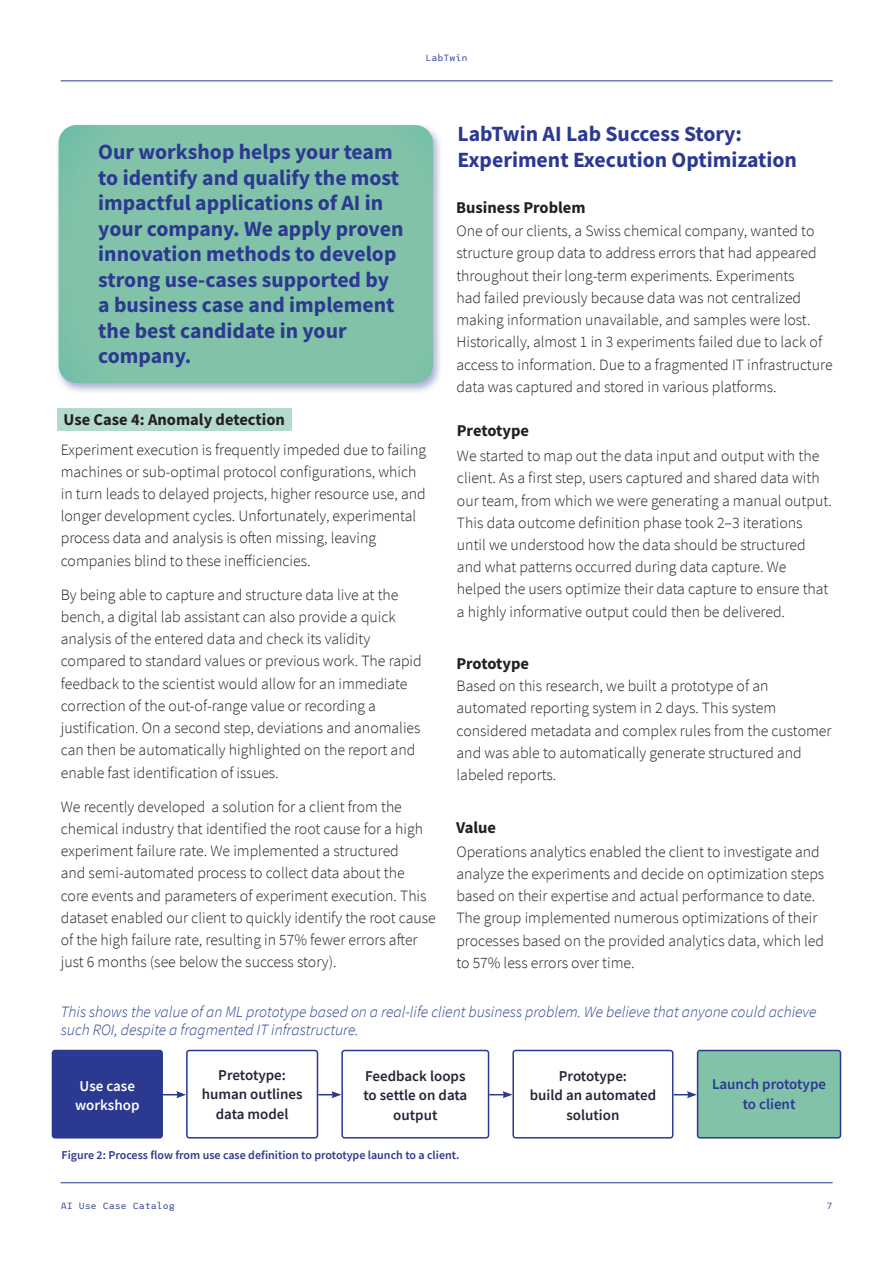
<style>
.page{position:relative;width:893px;height:1263px;background:#fff}
.page>*{position:absolute;margin:0;border:0;box-sizing:border-box;transform-origin:0 0}
.t1{font:700 21.75px/25.5px "Source Sans Pro";color:#2b3990}
.t2{font:700 16.5px "Source Sans Pro";color:#231f20}
.t3{font:300 15.75px/22.2px "Source Sans Pro";color:#231f20}
.t4{font:italic 300 15.75px/18px "Source Sans Pro";color:#253f8e}
.t5{font:600 15px/19.5px "Source Sans Pro";color:#252536;text-align:center}
.t6{font:600 15px/19.5px "Source Sans Pro";color:#2b3990;text-align:center}
.t7{font:600 15px/19.5px "Source Sans Pro";color:#fff}
.t8{font:600 12px "Source Sans Pro";color:#2b3990}
.t9{font:9px "League Mono";color:#2b3990}
</style>
<div class="page">
<hr style="left:61px;top:81px;width:771px;height:1px;background:#2b3990">
<hr style="left:61px;top:1182px;width:771px;height:1px;background:#2b3990">
<div style="left:58px;top:408px;width:234px;height:22px;background:#b4dacb"></div>
<div style="left:512px;top:1050px;width:161px;height:88px;border:2px solid #2b3990;border-radius:3px"></div>
<div style="left:341px;top:1050px;width:148px;height:88px;border:2px solid #2b3990;border-radius:3px"></div>
<div style="left:52px;top:1050px;width:110px;height:88px;background:#2b3990;border-radius:3px"></div>
<div style="left:52px;top:1050px;width:111px;height:88px;border:2px solid #2b3990;border-radius:3px"></div>
<svg style="left:163px;top:1091px;width:23px;height:7px"></svg>
<svg style="left:489px;top:1091px;width:23px;height:7px"></svg>
<svg style="left:318px;top:1091px;width:23px;height:7px"></svg>
<svg style="left:674px;top:1091px;width:23px;height:7px"></svg>
<div style="left:698px;top:1050px;width:142px;height:88px;background:#82c2a9;border-radius:3px"></div>
<div style="left:697px;top:1050px;width:144px;height:88px;border:2px solid #2b3990;border-radius:3px"></div>
<div style="left:186px;top:1050px;width:132px;height:88px;border:2px solid #2b3990;border-radius:3px"></div>
<div style="left:55px;top:122px;width:388px;height:273px;background:#2b3990;opacity:.4"></div>
<div style="left:59px;top:125px;width:374px;height:258px;background:#82c2a9"></div>
<p class="t9" style="left:425px;top:51px;width:44px">LabTwin</p>
<p class="t1" style="left:98px;top:139px;width:307px">Our workshop helps your team to identify and qualify the most impactful applications of AI in your company. We apply proven innovation methods to develop strong use-cases supported by a business case and implement the best candidate in your company.</p>
<p class="t2" style="left:64px;top:408px;width:223px">Use Case 4: Anomaly detection</p>
<h1 class="t1" style="left:457px;top:120px;width:341px;line-height:26.1px">LabTwin AI Lab Success Story:<br>Experiment Execution Optimization</h1>
<p class="t2" style="left:456px;top:196px;width:131px">Business Problem</p>
<p class="t3" style="left:456px;top:220px;width:378px">One of our clients, a Swiss chemical company, wanted to structure group data to address errors that had appeared throughout their long-term experiments. Experiments<br>had failed previously because data was not centralized making information unavailable, and samples were lost.<br>Historically, almost 1 in 3 experiments failed due to lack of access to information. Due to a fragmented IT infrastructure data was captured and stored in various platforms.</p>
<p class="t2" style="left:457px;top:419px;width:74px">Pretotype</p>
<p class="t3" style="left:61px;top:438px;width:367px">Experiment execution is frequently impeded due to failing machines or sub-optimal protocol configurations, which in turn leads to delayed projects, higher resource use, and longer development cycles. Unfortunately, experimental process data and analysis is often missing, leaving companies blind to these inefficiencies.</p>
<p class="t3" style="left:61px;top:583px;width:362px">By being able to capture and structure data live at the bench, a digital lab assistant can also provide a quick analysis of the entered data and check its validity compared to standard values or previous work. The rapid feedback to the scientist would allow for an immediate correction of the out-of-range value or recording a justification. On a second step, deviations and anomalies can then be automatically highlighted on the report and enable fast identification of issues.</p>
<p class="t3" style="left:61px;top:795px;width:377px">We recently developed a solution for a client from the chemical industry that identified the root cause for a high experiment failure rate. We implemented a structured<br>and semi-automated process to collect data about the core events and parameters of experiment execution. This dataset enabled our client to quickly identify the root cause of the high failure rate, resulting in 57% fewer errors after just 6 months (see below the success story).</p>
<p class="t3" style="left:457px;top:445px;width:377px">We started to map out the data input and output with the client. As a first step, users captured and shared data with our team, from which we were generating a manual output.<br>This data outcome definition phase took 2–3 iterations until we understood how the data should be structured and what patterns occurred during data capture. We helped the users optimize their data capture to ensure that a highly informative output could then be delivered.</p>
<p class="t2" style="left:456px;top:653px;width:74px">Prototype</p>
<p class="t3" style="left:457px;top:675px;width:376px">Based on this research, we built a prototype of an automated reporting system in 2 days. This system considered metadata and complex rules from the customer and was able to automatically generate structured and labeled reports.</p>
<p class="t2" style="left:456px;top:816px;width:41px">Value</p>
<p class="t3" style="left:456px;top:840px;width:369px">Operations analytics enabled the client to investigate and analyze the experiments and decide on optimization steps based on their expertise and actual performance to date.<br>The group implemented numerous optimizations of their processes based on the provided analytics data, which led to 57% less errors over time.</p>
<p class="t4" style="left:61px;top:1002px;width:757px">This shows the value of an ML prototype based on a real-life client business problem. We believe that anyone could achieve such ROI, despite a fragmented IT infrastructure.</p>
<p class="t5" style="left:202px;top:1065px;width:102px">Pretotype: human outlines data model</p>
<p class="t7" style="left:75px;top:1076px;width:66px">Use case workshop</p>
<p class="t5" style="left:363px;top:1066px;width:105px">Feedback loops to settle on data output</p>
<p class="t5" style="left:530px;top:1066px;width:128px">Prototype:<br>build an automated solution</p>
<p class="t6" style="left:712px;top:1074px;width:116px">Launch prototype to client</p>
<p class="t8" style="left:62px;top:1147px;width:399px">Figure 2: Process flow from use case definition to prototype launch to a client.</p>
<p class="t9" style="left:61px;top:1199px;width:116px">AI Use Case Catalog</p>
<p class="t9" style="left:826px;top:1199px;width:8px">7</p>
</div>
